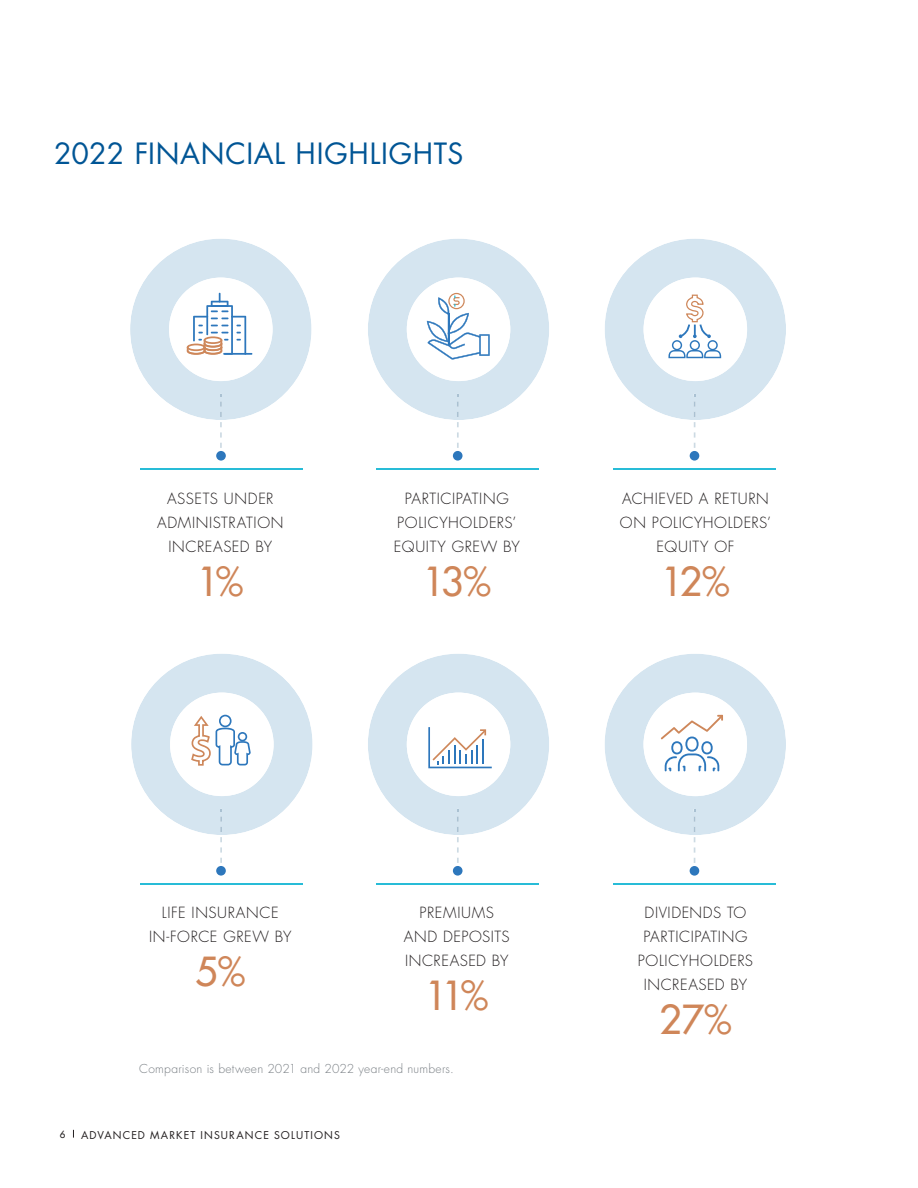
<style>
.page{position:relative;width:918px;height:1188px;background:#fff}
.page>*{position:absolute;margin:0;border:0;box-sizing:border-box;transform-origin:0 0}
.t1{font:500 39px "Futura Std";letter-spacing:-.105em;color:#cf8659}
.t2{font:28.5px "Futura Std";letter-spacing:.02em;color:#005595}
.t3{font:300 15px/24px "Futura Std";letter-spacing:.04em;color:#231f20;text-align:center}
.t4{font:300 12px "Futura Std";letter-spacing:.02em;color:#797f84}
.t5{font:10.5px "Futura Std";letter-spacing:.105em;color:#231f20}
.t6{font:500 9.75px "Futura Std";color:#231f20}
</style>
<div class="page">
<div style="left:690px;top:451px;width:9px;height:10px;background:#2d77bc;border-radius:50%"></div>
<hr style="left:140px;top:468px;width:162px;height:2px;background:#28bcd7">
<svg style="left:130px;top:239px;width:182px;height:209px"></svg>
<hr style="left:224px;top:353px;width:28px;height:2px;background:#2d77bc">
<hr style="left:377px;top:468px;width:162px;height:2px;background:#28bcd7">
<hr style="left:613px;top:468px;width:163px;height:2px;background:#28bcd7">
<svg style="left:605px;top:239px;width:181px;height:209px"></svg>
<div style="left:216px;top:451px;width:10px;height:10px;background:#2d77bc;border-radius:50%"></div>
<svg style="left:368px;top:239px;width:181px;height:209px"></svg>
<div style="left:453px;top:451px;width:10px;height:10px;background:#2d77bc;border-radius:50%"></div>
<div style="left:690px;top:866px;width:9px;height:10px;background:#2d77bc;border-radius:50%"></div>
<div style="left:453px;top:866px;width:10px;height:10px;background:#2d77bc;border-radius:50%"></div>
<div style="left:216px;top:866px;width:10px;height:10px;background:#2d77bc;border-radius:50%"></div>
<hr style="left:140px;top:883px;width:162px;height:2px;background:#28bcd7">
<svg style="left:131px;top:654px;width:182px;height:209px"></svg>
<hr style="left:377px;top:883px;width:162px;height:2px;background:#28bcd7">
<svg style="left:368px;top:654px;width:181px;height:209px"></svg>
<hr style="left:482px;top:739px;width:2px;height:25px;background:#2d77bc">
<hr style="left:613px;top:883px;width:163px;height:2px;background:#28bcd7">
<svg style="left:605px;top:654px;width:181px;height:209px"></svg>
<h2 class="t2" style="left:54px;top:135px;width:411px">2022 FINANCIAL HIGHLIGHTS</h2>
<p class="t3" style="left:157px;top:487px;width:128px">ASSETS UNDER<br>ADMINISTRATION<br>INCREASED BY</p>
<h1 class="t1" style="left:197px;top:557px;width:48px">1%</h1>
<p class="t3" style="left:394px;top:487px;width:128px">PARTICIPATING<br>POLICYHOLDERS’<br>EQUITY GREW BY</p>
<h1 class="t1" style="left:423px;top:557px;width:70px">13%</h1>
<p class="t3" style="left:620px;top:487px;width:153px">ACHIEVED A RETURN<br>ON POLICYHOLDERS’<br>EQUITY OF</p>
<h1 class="t1" style="left:661px;top:557px;width:70px">12%</h1>
<p class="t3" style="left:149px;top:901px;width:144px">LIFE INSURANCE<br>IN-FORCE GREW BY</p>
<h1 class="t1" style="left:195px;top:947px;width:51px">5%</h1>
<p class="t3" style="left:404px;top:901px;width:107px">PREMIUMS<br>AND DEPOSITS<br>INCREASED BY</p>
<h1 class="t1" style="left:425px;top:971px;width:65px">11%</h1>
<p class="t4" style="left:139px;top:1061px;width:316px">Comparison is between 2021 and 2022 year-end numbers.</p>
<p class="t6" style="left:60px;top:1128px;width:7px">6</p>
<p class="t5" style="left:81px;top:1128px;width:260px">ADVANCED MARKET INSURANCE SOLUTIONS</p>
<p class="t3" style="left:638px;top:901px;width:117px">DIVIDENDS TO<br>PARTICIPATING<br>POLICYHOLDERS<br>INCREASED BY</p>
<h1 class="t1" style="left:659px;top:995px;width:74px">27%</h1>
</div>
